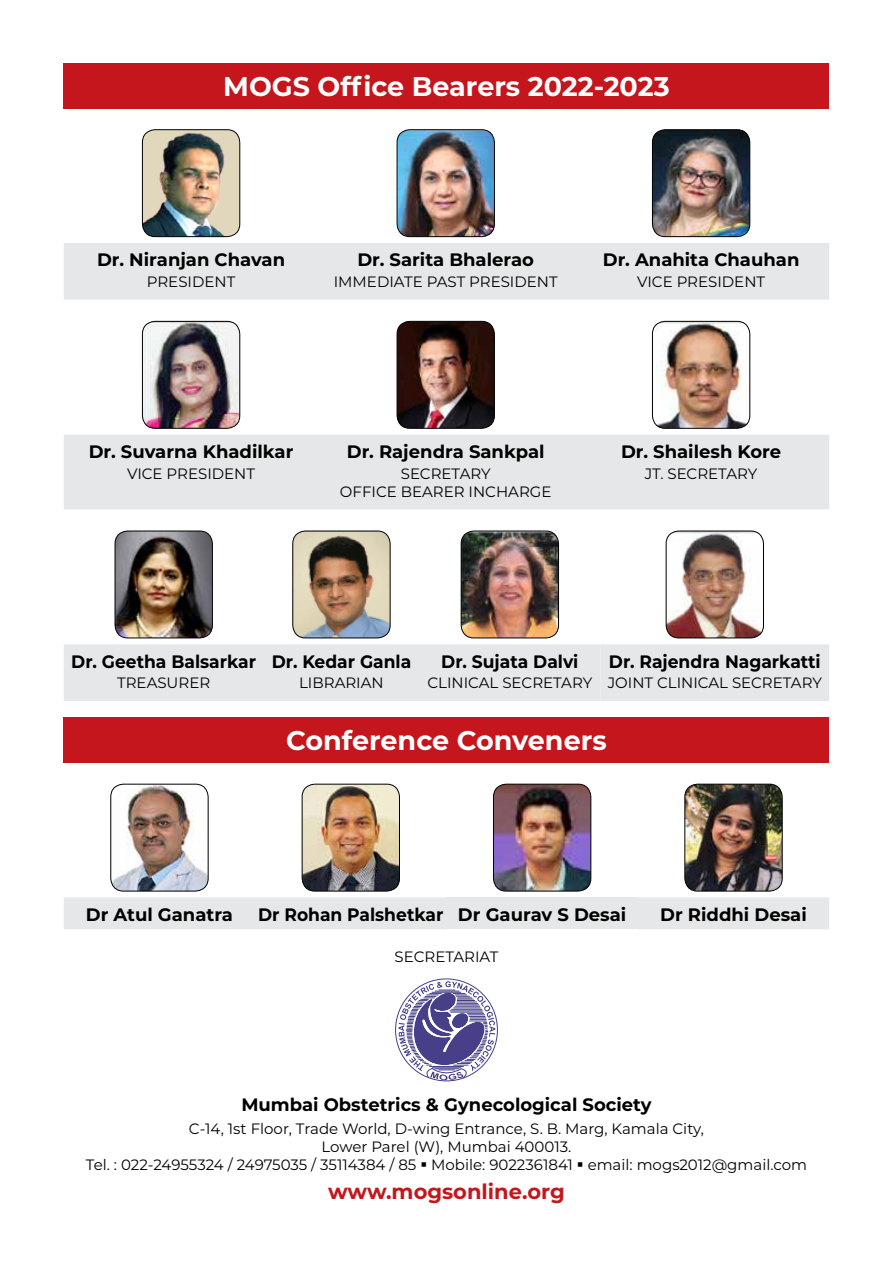
<style>
.page{position:relative;width:893px;height:1263px;background:#fff}
.page>*{position:absolute;margin:0;border:0;box-sizing:border-box;transform-origin:0 0}
.t1{font:700 27px "Montserrat";color:#fff}
.t2{font:700 21px "Montserrat";color:#c4161c}
.t3{font:700 18px "Montserrat";color:#000}
.t4{font:700 18px "Montserrat";color:#000;scale:.95 1}
.t5{font:15px/18px "Montserrat";color:#000;text-align:center}
</style>
<div class="page">
<div style="left:64px;top:64px;width:765px;height:45px;background:#c4161c"></div>
<div style="left:64px;top:717px;width:765px;height:46px;background:#c4161c"></div>
<div style="left:64px;top:243px;width:765px;height:57px;background:#e6e7e8"></div>
<div style="left:64px;top:435px;width:765px;height:74px;background:#e6e7e8"></div>
<img style="left:142px;top:130px;width:98px;height:107px">
<div style="left:142px;top:129px;width:98px;height:108px;border:1px solid #000;border-radius:13px"></div>
<img style="left:397px;top:130px;width:97px;height:107px">
<div style="left:397px;top:129px;width:98px;height:108px;border:1px solid #000;border-radius:13px"></div>
<img style="left:652px;top:130px;width:98px;height:107px">
<div style="left:652px;top:129px;width:98px;height:108px;border:1px solid #000;border-radius:13px"></div>
<img style="left:142px;top:321px;width:98px;height:107px">
<div style="left:142px;top:321px;width:98px;height:108px;border:1px solid #000;border-radius:13px"></div>
<img style="left:397px;top:321px;width:97px;height:107px">
<div style="left:397px;top:321px;width:98px;height:108px;border:1px solid #000;border-radius:13px"></div>
<img style="left:652px;top:321px;width:98px;height:107px">
<div style="left:652px;top:321px;width:98px;height:108px;border:1px solid #000;border-radius:13px"></div>
<svg style="left:398px;top:981px;width:97px;height:99px"></svg>
<div style="left:64px;top:897px;width:765px;height:32px;background:#e6e7e8"></div>
<div style="left:446px;top:897px;width:192px;height:32px;background:#e6e7e8"></div>
<img style="left:111px;top:784px;width:97px;height:107px">
<div style="left:110px;top:784px;width:99px;height:107px;border:1px solid #000;border-radius:13px"></div>
<img style="left:302px;top:784px;width:97px;height:107px">
<div style="left:302px;top:784px;width:98px;height:107px;border:1px solid #000;border-radius:13px"></div>
<img style="left:493px;top:784px;width:98px;height:107px">
<div style="left:493px;top:784px;width:98px;height:107px;border:1px solid #000;border-radius:13px"></div>
<img style="left:685px;top:784px;width:97px;height:107px">
<div style="left:684px;top:784px;width:99px;height:107px;border:1px solid #000;border-radius:13px"></div>
<div style="left:64px;top:644px;width:765px;height:57px;background:#e6e7e8"></div>
<img style="left:115px;top:531px;width:97px;height:107px">
<div style="left:115px;top:531px;width:98px;height:107px;border:1px solid #000;border-radius:13px"></div>
<img style="left:293px;top:531px;width:97px;height:107px">
<div style="left:292px;top:531px;width:98px;height:107px;border:1px solid #000;border-radius:13px"></div>
<img style="left:461px;top:531px;width:97px;height:107px">
<div style="left:461px;top:531px;width:98px;height:107px;border:1px solid #000;border-radius:13px"></div>
<img style="left:666px;top:531px;width:97px;height:107px">
<div style="left:666px;top:531px;width:98px;height:107px;border:1px solid #000;border-radius:13px"></div>
<h1 class="t1" style="left:223px;top:67px;width:448px">MOGS Office Bearers 2022-2023</h1>
<p class="t3" style="left:97px;top:247px;width:190px">Dr. Niranjan Chavan</p>
<p class="t3" style="left:357px;top:247px;width:178px">Dr. Sarita Bhalerao</p>
<p class="t3" style="left:603px;top:247px;width:198px">Dr. Anahita Chauhan</p>
<p class="t5" style="left:147px;top:272px;width:90px">PRESIDENT</p>
<p class="t5" style="left:334px;top:272px;width:225px">I MMEDIATE PAST PRESIDENT</p>
<p class="t5" style="left:637px;top:272px;width:130px">VICE PRESIDENT</p>
<p class="t3" style="left:89px;top:439px;width:206px">Dr. Suvarna Khadilkar</p>
<p class="t3" style="left:347px;top:439px;width:199px">Dr. Rajendra Sankpal</p>
<p class="t3" style="left:621px;top:439px;width:162px">Dr. Shailesh Kore</p>
<p class="t5" style="left:127px;top:464px;width:130px">VICE PRESIDENT</p>
<p class="t5" style="left:340px;top:464px;width:213px">SECRETARY<br>OFFICE BEARER I NCHARGE</p>
<p class="t5" style="left:645px;top:464px;width:114px">JT. SECRETARY</p>
<p class="t4" style="left:71px;top:648px;width:359px">Dr. Geetha Balsarkar Dr. Kedar Ganla</p>
<p class="t4" style="left:441px;top:648px;width:146px">Dr. Sujata Dalvi</p>
<p class="t4" style="left:609px;top:648px;width:225px">Dr. Rajendra Nagarkatti</p>
<p class="t5" style="left:117px;top:673px;width:95px">TREASURER</p>
<p class="t5" style="left:299px;top:673px;width:86px">LIBRARIAN</p>
<p class="t5" style="left:427px;top:673px;width:259px">CLINICAL SECRETARY JOINT CLINICA</p>
<p class="t5" style="left:719px;top:673px;width:24px">L SECRETARY</p>
<h1 class="t1" style="left:286px;top:721px;width:322px">Conference Conveners</h1>
<p class="t3" style="left:86px;top:901px;width:149px">Dr Atul Ganatra</p>
<p class="t4" style="left:258px;top:901px;width:389px">Dr Rohan Palshetkar Dr Gaurav S Desai</p>
<p class="t3" style="left:660px;top:901px;width:148px">Dr Riddhi Desai</p>
<p class="t5" style="left:394px;top:947px;width:105px">SECRETARIAT</p>
<p class="t3" style="left:241px;top:1092px;width:412px">Mumbai Obstetrics &amp; Gynecological Society</p>
<p class="t5" style="left:86px;top:1119px;width:722px">C-14, 1ST FLOOR, TRADE WORLD, D-WING E NTRANCE, S. B. M ARG, KAMALA CITY,<br>LOWER PAREL (W), M UMBAI 400013.<br>TEL. : 022-24955324 / 24975035 / 35114384 / 85 ▪ M OBILE: 9022361841 ▪ EMAIL: MOGS2012@GMAIL.COM</p>
<h2 class="t2" style="left:328px;top:1176px;width:238px">www.mogsonline.org</h2>
</div>
